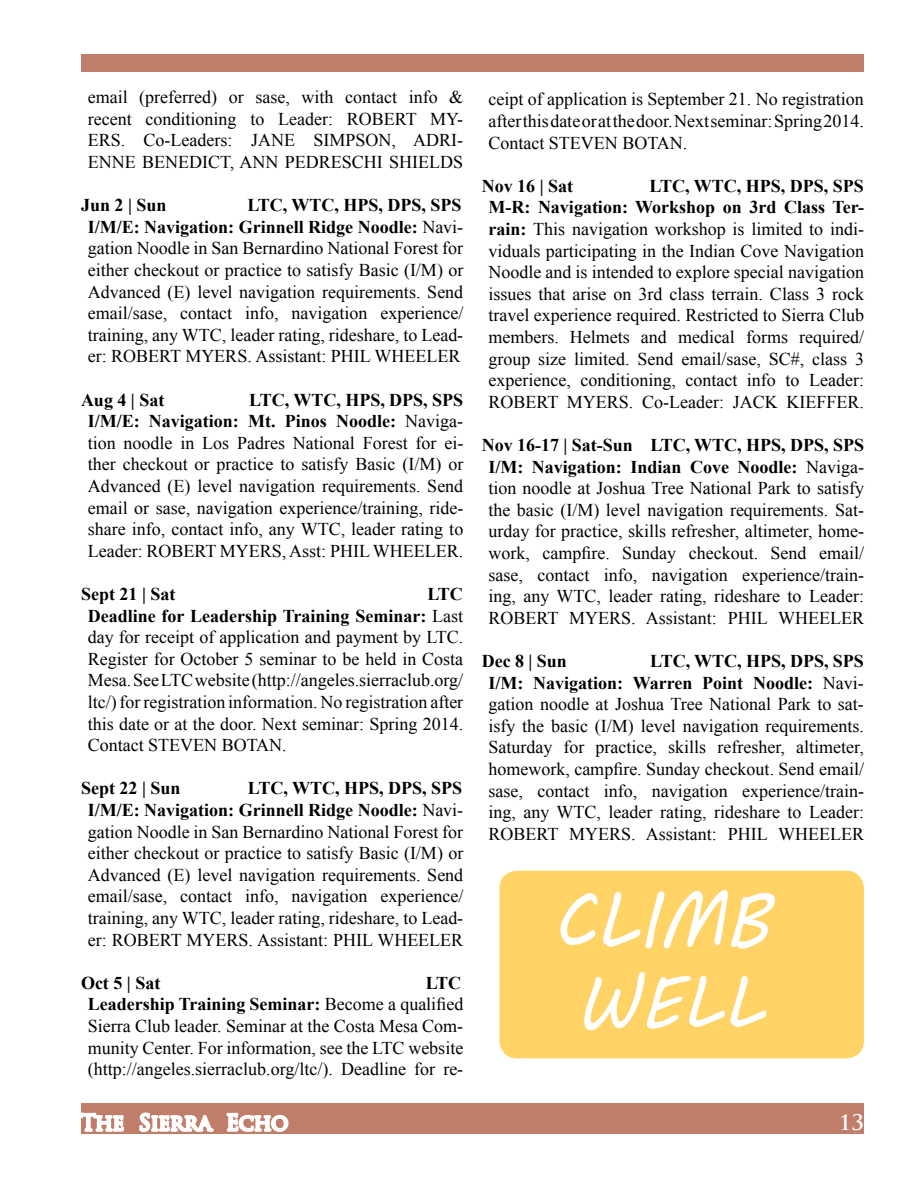
<style>
.page{position:relative;width:918px;height:1188px;background:#fff}
.page>*{position:absolute;margin:0;border:0;box-sizing:border-box;transform-origin:0 0}
.t1{font:700 21px "Trajan Pro";color:#fff}
.t2{font:18px/21.6px "Times New Roman";color:#000;text-align:justify}
.t3{font:700 18px "Times New Roman";color:#000}
.s1{font-weight:700}
</style>
<div class="page">
<div style="left:81px;top:1104px;width:783px;height:30px;background:#c07d69"></div>
<svg style="left:81px;top:1103px;width:45px;height:29px"></svg>
<svg style="left:138px;top:1103px;width:77px;height:29px"></svg>
<svg style="left:225px;top:1103px;width:65px;height:29px"></svg>
<div style="left:81px;top:54px;width:783px;height:17px;background:#c07d69"></div>
<div style="left:500px;top:871px;width:364px;height:187px;background:#ffd365;border-radius:18px"></div>
<svg style="left:561px;top:890px;width:214px;height:59px"></svg>
<svg style="left:584px;top:972px;width:182px;height:58px"></svg>
<p class="t2" style="left:88px;top:86px;width:377px">email (preferred) or sase, with contact info &amp; recent conditioning to Leader: ROBERT MY-ERS. Co-Leaders: JANE SIMPSON, ADRI-ENNE BENEDICT, ANN PEDRESCHI SHIELDS</p>
<p class="t3" style="left:81px;top:193px;width:87px">Jun 2 | Sun</p>
<p class="t2" style="left:88px;top:194px;width:377px;text-align:left;text-indent:160px"><span class="s1">LTC, WTC, HPS, DPS, SPS I/M/E: Navigation: Grinnell Ridge Noodle:</span> Navi&shy;gation Noodle in San Bernardino National Forest for either checkout or practice to satisfy Basic (I/M) or Advanced (E) level navigation requirements. Send email/sase, contact info, navigation experience/ training, any WTC, leader rating, rideshare, to Lead&shy;er: ROBERT MYERS. Assistant: PHIL WHEELER</p>
<p class="t3" style="left:81px;top:387px;width:85px">Aug 4 | Sat</p>
<p class="t2" style="left:88px;top:389px;width:377px;text-indent:161px"><span class="s1">LTC, WTC, HPS, DPS, SPS I/M/E: Navigation: Mt. Pinos Noodle:</span> Naviga&shy;tion noodle in Los Padres National Forest for ei&shy;ther checkout or practice to satisfy Basic (I/M) or Advanced (E) level navigation requirements. Send email or sase, navigation experience/training, ride&shy;share info, contact info, any WTC, leader rating to Leader: Robert Myers , Asst: Phil</p>
<p class="t2" style="left:373px;top:540px;width:92px">Wheeler.</p>
<p class="t3" style="left:81px;top:582px;width:96px">Sept 21 | Sat</p>
<p class="t2" style="left:88px;top:583px;width:377px;text-indent:340px"><span class="s1">LTC Deadline for Leadership Training Seminar:</span> Last day for receipt of application and payment by LTC.<br>Register for October 5 seminar to be held in Costa Mesa. See LTC website (http://angeles.sierraclub.org/ ltc/) for registration information. No registration after this date or at the door. Next seminar: Spring 2014.<br>Contact Steven Botan</p>
<p class="t2" style="left:282px;top:734px;width:6px">.</p>
<p class="t3" style="left:81px;top:776px;width:101px">Sept 22 | Sun</p>
<p class="t2" style="left:88px;top:777px;width:377px;text-align:left;text-indent:160px"><span class="s1">LTC, WTC, HPS, DPS, SPS I/M/E: Navigation: Grinnell Ridge Noodle:</span> Navi&shy;gation Noodle in San Bernardino National Forest for either checkout or practice to satisfy Basic (I/M) or Advanced (E) level navigation requirements. Send email/sase, contact info, navigation experience/ training, any WTC, leader rating, rideshare, to Lead&shy;er: ROBERT MYERS. Assistant: PHIL WHEELER</p>
<p class="t3" style="left:81px;top:970px;width:81px">Oct 5 | Sat</p>
<p class="t2" style="left:88px;top:972px;width:377px;text-indent:338px"><span class="s1">LTC Leadership Training Seminar:</span> Become a qualified Sierra Club leader. Seminar at the Costa Mesa Com&shy;munity Center. For information, see the LTC website (http://angeles.sierraclub.org/ltc/). Deadline for re-</p>
<p class="t2" style="left:488px;top:88px;width:377px">ceipt of application is September 21. No registration after this date or at the door. Next seminar: Spring 2014.<br>Contact Steven Botan</p>
<p class="t2" style="left:683px;top:131px;width:6px">.</p>
<p class="t3" style="left:482px;top:173px;width:93px">Nov 16 | Sat</p>
<p class="t2" style="left:488px;top:175px;width:377px;text-indent:161px"><span class="s1">LTC, WTC, HPS, DPS, SPS M-R: Navigation: Workshop on 3rd Class Ter&shy;rain:</span> This navigation workshop is limited to indi&shy;viduals participating in the Indian Cove Navigation Noodle and is intended to explore special navigation issues that arise on 3rd class terrain. Class 3 rock travel experience required. Restricted to Sierra Club members. Helmets and medical forms required/ group size limited. Send email/sase, SC#, class 3 experience, conditioning, contact info to Leader:<br>Rob ert Myers . Co-Leader: Jack</p>
<p class="t2" style="left:786px;top:391px;width:79px">Kieffer.</p>
<p class="t2" style="left:482px;top:434px;width:384px;text-align:center"><span class="s1">Nov 16-17 | Sat-Sun LTC, WTC, HPS, DPS, SPS I/M: Navigation: Indian Cove Noodle:</span> Naviga&shy;tion noodle at Joshua Tree National Park to satisfy the basic (I/M) level navigation requirements. Sat&shy;urday for practice, skills refresher, altimeter, home&shy;work, campfire. Sunday checkout. Send email/ sase, contact info, navigation experience/train&shy;ing, any WTC, leader rating, rideshare to Leader:<br>ROBERT MYERS. Assistant: PHIL WHEELER</p>
<p class="t3" style="left:482px;top:648px;width:87px">Dec 8 | Sun</p>
<p class="t2" style="left:488px;top:650px;width:377px;text-indent:162px"><span class="s1">LTC, WTC, HPS, DPS, SPS I/M: Navigation: Warren Point Noodle:</span> Navi&shy;gation noodle at Joshua Tree National Park to sat&shy;isfy the basic (I/M) level navigation requirements.<br>Saturday for practice, skills refresher, altimeter, homework, campfire. Sunday checkout. Send email/ sase, contact info, navigation experience/train&shy;ing, any WTC, leader rating, rideshare to Leader:<br>ROBERT MYERS. Assistant: PHIL WHEELER</p>
<p class="t1" style="left:839px;top:1109px;width:27px">13</p>
</div>
